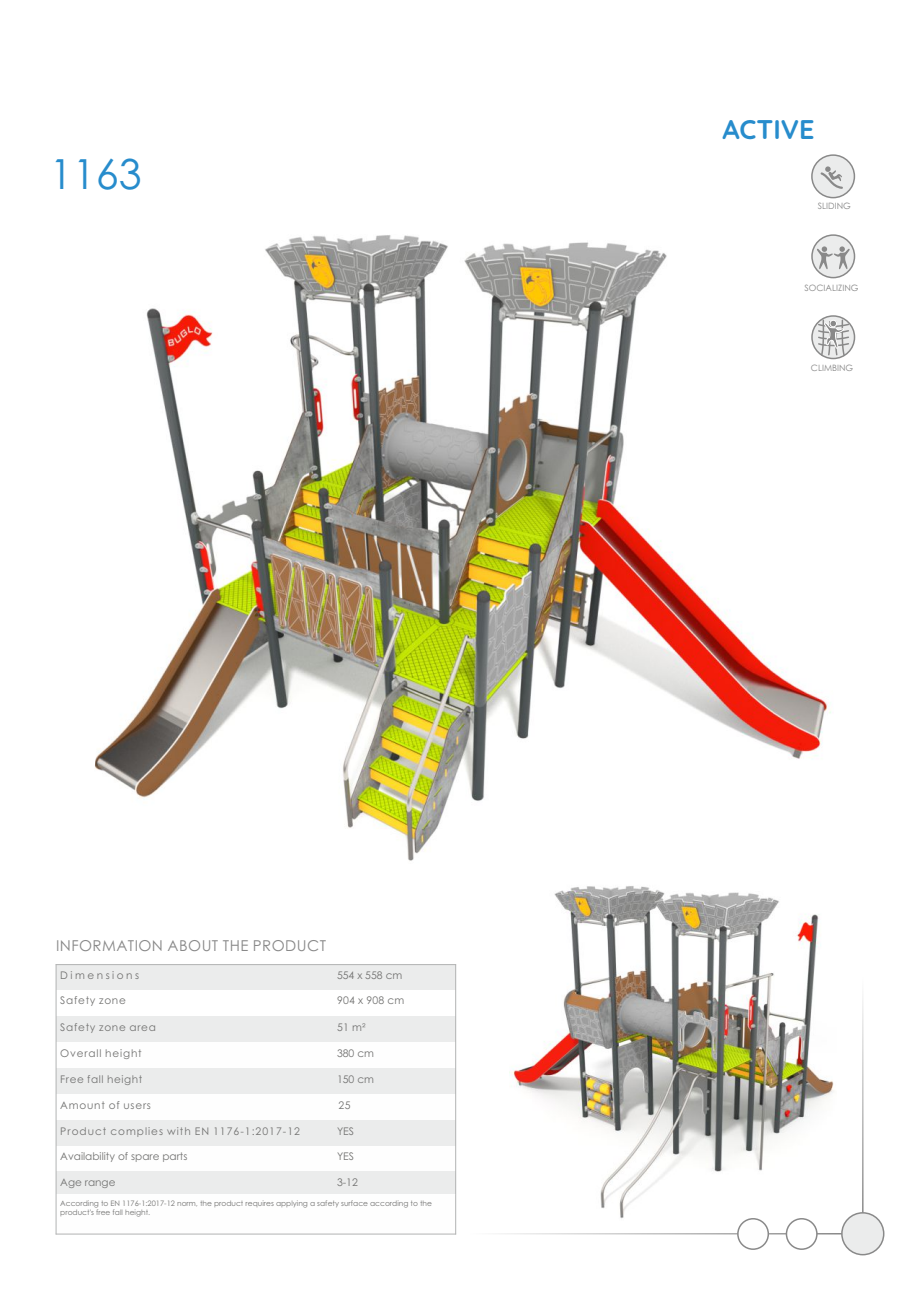
<style>
.page{position:relative;width:920px;height:1290px;background:#fff}
.page>*{position:absolute;margin:0;border:0;box-sizing:border-box;transform-origin:0 0}
.t1{font:41.4px "Century Gothic";color:#278ccc}
.t2{font:700 27px "Quicksand";color:#278ccc}
.t3{font:15px "Century Gothic";letter-spacing:.03em;color:#898989}
.t4{font:10.5px "Century Gothic";letter-spacing:.065em;color:#727271}
.t5{font:10.5px "Century Gothic";letter-spacing:.095em;color:#727271}
.t6{font:10.5px "Century Gothic";color:#727271}
.t7{font:10.5px "Century Gothic";letter-spacing:.235em;color:#727271}
.t8{font:8.7px "Century Gothic";color:#898989}
.t9{font:7.5px/9px "Century Gothic";color:#727271}
</style>
<div class="page">
<img style="left:510px;top:886px;width:324px;height:336px">
<hr style="left:470px;top:1233px;width:372px;height:1px;background:#898989">
<div style="left:841px;top:1212px;width:43px;height:43px;background:#ebecec;border:2px solid #898989;border-radius:50%"></div>
<div style="left:737px;top:1218px;width:32px;height:32px;background:#fefefe;border:2px solid #898989;border-radius:50%"></div>
<div style="left:786px;top:1218px;width:32px;height:32px;background:#fff;border:2px solid #898989;border-radius:50%"></div>
<hr style="left:862px;top:977px;width:1px;height:236px;background:#898989">
<div style="left:56px;top:964px;width:277px;height:26px;background:#ebecec"></div>
<div style="left:333px;top:964px;width:123px;height:26px;background:#ebecec"></div>
<div style="left:56px;top:1016px;width:277px;height:26px;background:#ebecec"></div>
<div style="left:333px;top:1016px;width:123px;height:26px;background:#ebecec"></div>
<div style="left:56px;top:1068px;width:277px;height:26px;background:#ebecec"></div>
<div style="left:333px;top:1068px;width:123px;height:26px;background:#ebecec"></div>
<div style="left:56px;top:1120px;width:277px;height:26px;background:#ebecec"></div>
<div style="left:333px;top:1120px;width:123px;height:26px;background:#ebecec"></div>
<div style="left:56px;top:1172px;width:277px;height:23px;background:#ebecec"></div>
<div style="left:333px;top:1172px;width:123px;height:23px;background:#ebecec"></div>
<hr style="left:56px;top:964px;width:1px;height:270px;background:#b2b3b3">
<hr style="left:455px;top:1195px;width:1px;height:39px;background:#b2b3b3">
<hr style="left:455px;top:964px;width:1px;height:231px;background:#b2b3b3">
<hr style="left:56px;top:1234px;width:400px;height:1px;background:#b2b3b3">
<hr style="left:56px;top:964px;width:400px;height:1px;background:#b2b3b3">
<img style="left:95px;top:235px;width:744px;height:626px">
<div style="left:811px;top:154px;width:44px;height:44px;background:#ebecec;border:2px solid #898989;border-radius:50%"></div>
<svg style="left:820px;top:166px;width:23px;height:23px"></svg>
<svg style="left:811px;top:234px;width:44px;height:44px"></svg>
<svg style="left:817px;top:246px;width:33px;height:23px"></svg>
<svg style="left:811px;top:315px;width:44px;height:44px"></svg>
<svg style="left:817px;top:319px;width:33px;height:38px"></svg>
<div style="left:830px;top:320px;width:7px;height:7px;background:#898989;border:1px solid #fff;border-radius:50%"></div>
<h1 class="t1" style="left:50px;top:158px;width:93px">1163</h1>
<h3 class="t3" style="left:56px;top:939px;width:271px">INFORMATION ABOUT THE PRODUCT</h3>
<h3 class="t7" style="left:60px;top:971px;width:80px">Dimensions</h3>
<h3 class="t4" style="left:337px;top:971px;width:67px">554 x 558 cm</h3>
<h3 class="t4" style="left:60px;top:996px;width:67px">Safety zone</h3>
<h3 class="t4" style="left:337px;top:996px;width:69px">904 x 908 cm</h3>
<h3 class="t4" style="left:60px;top:1023px;width:97px">Safety zone area</h3>
<h3 class="t4" style="left:337px;top:1023px;width:30px">51 m²</h3>
<h3 class="t4" style="left:60px;top:1049px;width:83px">Overall height</h3>
<h3 class="t4" style="left:337px;top:1049px;width:39px">380 cm</h3>
<h3 class="t4" style="left:60px;top:1075px;width:83px">Free fall height</h3>
<h3 class="t4" style="left:337px;top:1075px;width:39px">150 cm</h3>
<h3 class="t4" style="left:60px;top:1101px;width:92px">Amount of users</h3>
<h3 class="t5" style="left:60px;top:1127px;width:241px">Product complies with EN 1176-1:2017-12</h3>
<h3 class="t4" style="left:337px;top:1127px;width:19px">YES</h3>
<h3 class="t6" style="left:60px;top:1152px;width:129px">Availability of spare parts</h3>
<h3 class="t4" style="left:337px;top:1152px;width:19px">YES</h3>
<h3 class="t6" style="left:60px;top:1178px;width:57px">Age range</h3>
<h3 class="t4" style="left:337px;top:1178px;width:22px">3-12</h3>
<p class="t9" style="left:60px;top:1200px;width:373px">According to EN 1176-1:2017-12 norm, the product requires applying a safety surface according to the product's free fall height.</p>
<h3 class="t4" style="left:339px;top:1101px;width:13px">25</h3>
<h2 class="t2" style="left:722px;top:112px;width:94px">ACTIVE</h2>
<p class="t8" style="left:818px;top:202px;width:35px">SLIDING</p>
<p class="t8" style="left:804px;top:284px;width:55px">SOCIALIZING</p>
<p class="t8" style="left:811px;top:364px;width:44px">CLIMBING</p>
</div>
